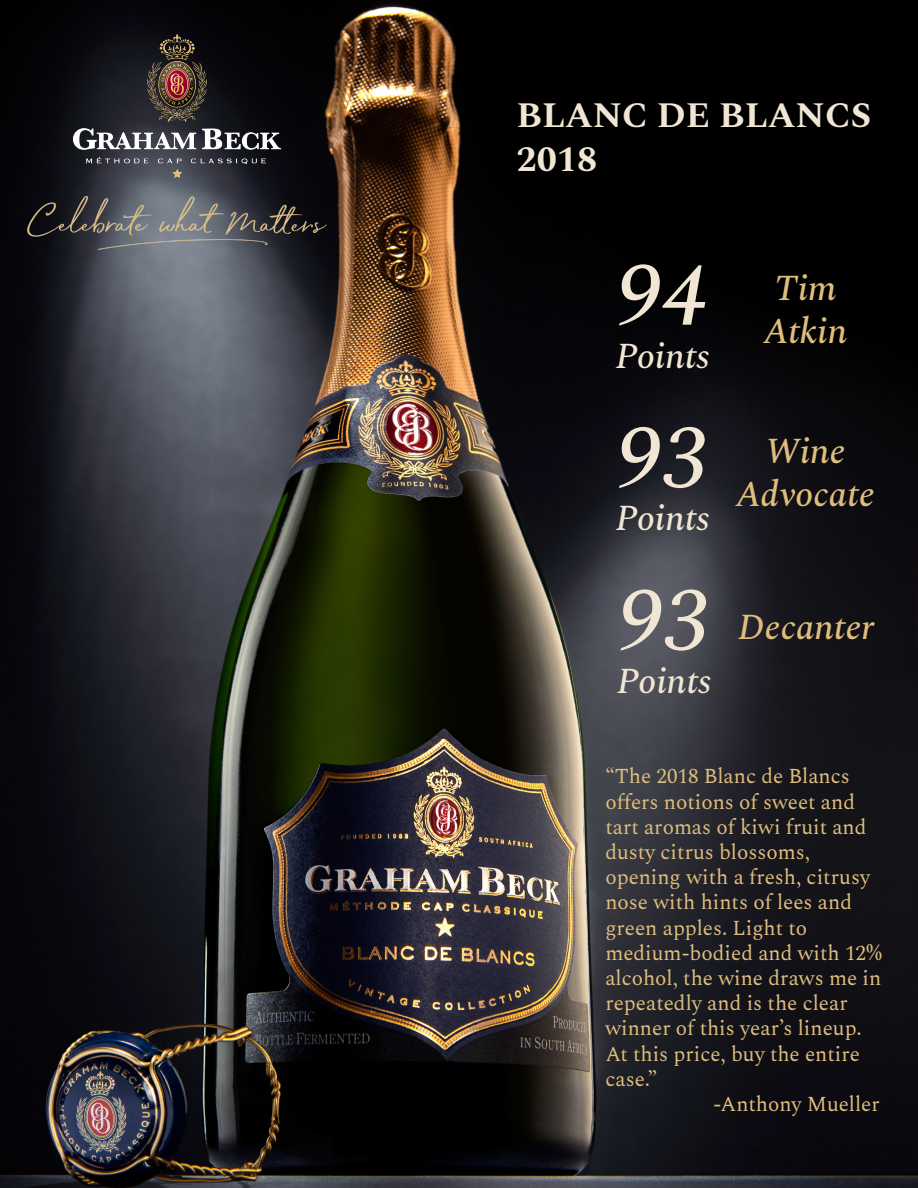
<style>
.page{position:relative;width:918px;height:1188px;background:#fff}
.page>*{position:absolute;margin:0;border:0;box-sizing:border-box;transform-origin:0 0}
.t1{font:italic 500 90px "Spectral";color:#f0e6d3}
.t2{font:italic 500 36px/43.2px "Spectral";color:#dfbd7d;text-align:center}
.t3{font:italic 500 36px "Spectral";color:#f0e6d3}
.t4{font:700 36px "Spectral";color:#f0e6d3}
.t5{font:21px/25.2px "Spectral";color:#dfbd7d}
</style>
<div class="page">
<img style="left:0;top:0;width:918px;height:1188px">
<img style="left:60px;top:23px;width:234px;height:165px">
<img style="left:27px;top:196px;width:300px;height:54px">
<p class="t4" style="left:517px;top:89px;width:356px">BLANC DE BLANCS</p>
<p class="t4" style="left:517px;top:133px;width:82px">2018</p>
<p class="t1" style="left:616px;top:230px;width:95px">94</p>
<p class="t3" style="left:616px;top:330px;width:95px">Points</p>
<p class="t1" style="left:616px;top:392px;width:95px">93</p>
<p class="t3" style="left:616px;top:492px;width:95px">Points</p>
<p class="t1" style="left:618px;top:555px;width:95px">93</p>
<p class="t3" style="left:617px;top:655px;width:95px">Points</p>
<p class="t2" style="left:775px;top:264px;width:63px">Tim</p>
<p class="t2" style="left:764px;top:307px;width:85px">Atkin</p>
<p class="t2" style="left:736px;top:426px;width:140px">Wine<br>Advocate</p>
<p class="t2" style="left:738px;top:603px;width:138px">Decanter</p>
<p class="t5" style="left:605px;top:762px;width:278px">“The 2018 Blanc de Blancs offers notions of sweet and tart aromas of kiwi fruit and dusty citrus blossoms, opening with a fresh, citrusy nose with hints of lees and green apples. Light to medium-bodied and with 12% alcohol, the wine draws me in repeatedly and is the clear winner of this year’s lineup.</p>
<p class="t5" style="left:605px;top:1039px;width:256px">At this price, buy the entire case.”</p>
<p class="t5" style="left:713px;top:1090px;width:168px">-Anthony Mueller</p>
</div>
